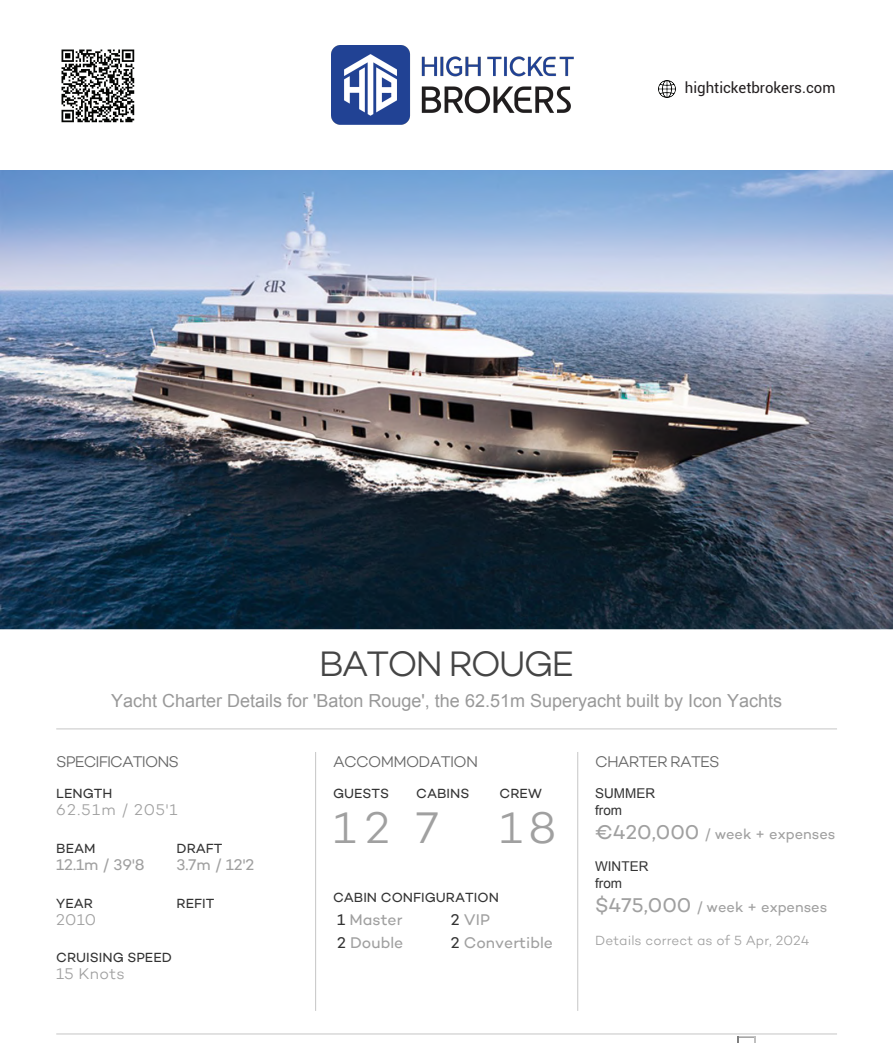
<style>
.page{position:relative;width:893px;height:1043px;background:#fff}
.page>*{position:absolute;margin:0;border:0;box-sizing:border-box;transform-origin:0 0}
.t1{font:300 45px "Campton";color:#a0a0a0}
.t2{font:300 36px "Campton";letter-spacing:-.06em;color:#454545}
.t3{font:18px "Arial";color:#999}
.t4{font:15.75px "Campton";color:#a0a0a0}
.t5{font:300 15.75px "Campton";letter-spacing:-.05em;color:#666}
.t6{font:300 15.75px "Campton";letter-spacing:.02em;color:#a0a0a0}
.t7{font:15px "Roboto";color:#231f20}
.t8{font:14.7px "Campton";color:#a0a0a0}
.t9{font:13.5px "Campton";color:#333}
.t10{font:300 13.5px "Campton";letter-spacing:.005em;color:#a0a0a0}
.t11{font:13.5px/17.1px "Arial";color:#333}
.s1{color:#333}
.s2{font-size:20.25px}
</style>
<div class="page">
<img style="left:0;top:170px;width:893px;height:459px">
<svg style="left:56px;top:728px;width:781px;height:1px"></svg>
<svg style="left:315px;top:752px;width:1px;height:258px"></svg>
<svg style="left:577px;top:752px;width:1px;height:258px"></svg>
<svg style="left:56px;top:1033px;width:781px;height:9px"></svg>
<img style="left:331px;top:45px;width:242px;height:79px">
<img style="left:659px;top:80px;width:17px;height:18px">
<img style="left:61px;top:49px;width:74px;height:74px">
<p class="t7" style="left:685px;top:78px;width:152px">highticketbrokers.com</p>
<h2 class="t2" style="left:319px;top:641px;width:257px">BATON ROUGE</h2>
<p class="t3" style="left:111px;top:688px;width:673px">Yacht Charter Details for 'Baton Rouge', the 62.51m Superyacht built by Icon Yachts</p>
<p class="t5" style="left:56px;top:751px;width:124px">SPECIFICATIONS</p>
<p class="t9" style="left:56px;top:784px;width:58px">LENGTH</p>
<p class="t6" style="left:56px;top:799px;width:123px">62.51m / 205'1</p>
<p class="t9" style="left:56px;top:839px;width:41px">BEAM</p>
<p class="t9" style="left:177px;top:839px;width:47px">DRAFT</p>
<p class="t4" style="left:56px;top:854px;width:90px">12.1m / 39'8</p>
<p class="t4" style="left:177px;top:854px;width:79px">3.7m / 12'2</p>
<p class="t9" style="left:56px;top:894px;width:38px">YEAR</p>
<p class="t9" style="left:177px;top:894px;width:39px">REFIT</p>
<p class="t6" style="left:56px;top:909px;width:41px">2010</p>
<p class="t9" style="left:56px;top:949px;width:117px">CRUISING SPEED</p>
<p class="t6" style="left:56px;top:964px;width:70px">15 Knots</p>
<p class="t5" style="left:333px;top:751px;width:147px">ACCOMMODATION</p>
<p class="t9" style="left:333px;top:784px;width:58px">GUESTS</p>
<p class="t9" style="left:416px;top:784px;width:55px">CABINS</p>
<p class="t9" style="left:500px;top:784px;width:44px">CREW</p>
<h1 class="t1" style="left:333px;top:799px;width:107px">12 7</h1>
<h1 class="t1" style="left:500px;top:799px;width:58px">18</h1>
<p class="t9" style="left:333px;top:889px;width:167px">CABIN CONFIGURATION</p>
<p class="t4" style="left:337px;top:909px;width:67px"><span class="s1">1</span> Master</p>
<p class="t4" style="left:451px;top:909px;width:41px"><span class="s1">2</span> VIP</p>
<p class="t4" style="left:337px;top:932px;width:68px"><span class="s1">2</span> Double</p>
<p class="t4" style="left:451px;top:932px;width:104px"><span class="s1">2</span> Convertible</p>
<p class="t5" style="left:595px;top:751px;width:126px">CHARTER RATES</p>
<p class="t11" style="left:595px;top:784px;width:61px">SUMMER from</p>
<p class="t8" style="left:595px;top:824px;width:242px"><span class="s2">€420,000</span> / week + expenses</p>
<p class="t11" style="left:595px;top:857px;width:55px">WINTER from</p>
<p class="t8" style="left:595px;top:897px;width:234px"><span class="s2">$475,000</span> / week + expenses</p>
<p class="t10" style="left:595px;top:931px;width:216px">Details correct as of 5 Apr, 2024</p>
</div>
